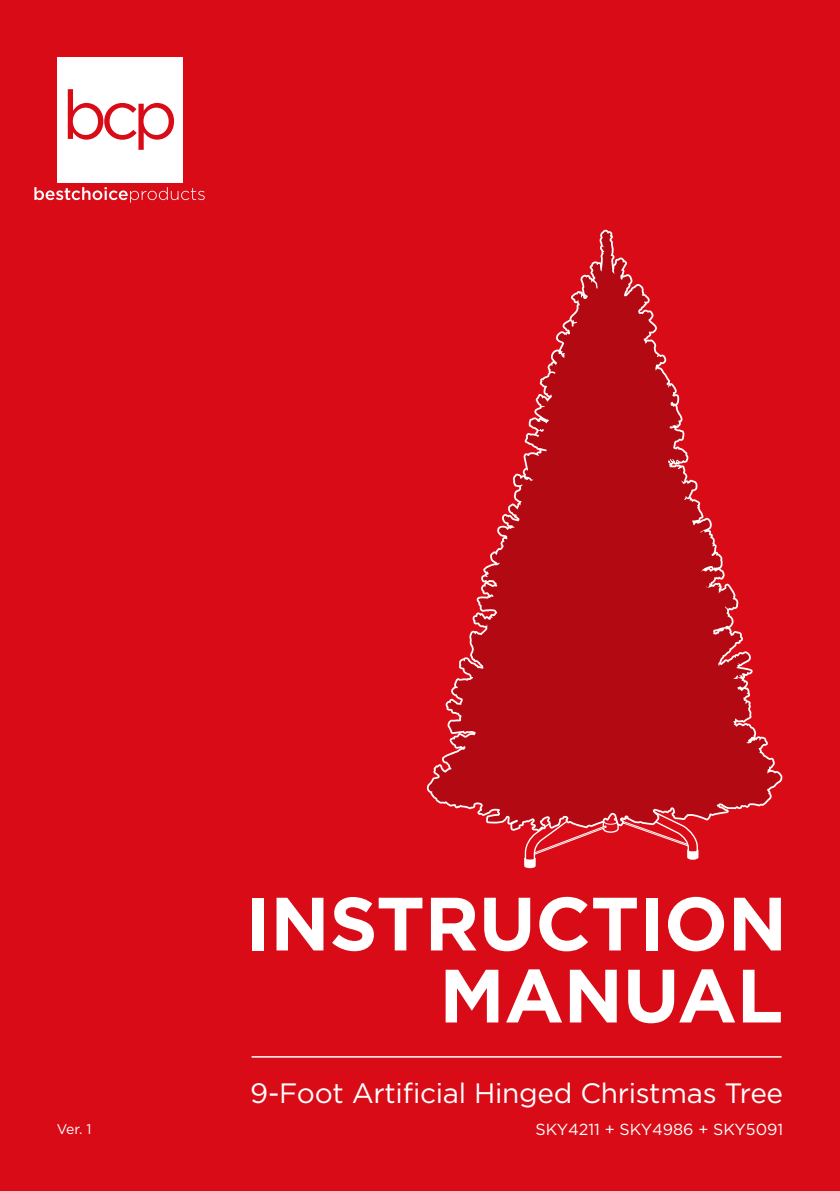
<style>
.page{position:relative;width:840px;height:1191px;background:#fff}
.page>*{position:absolute;margin:0;border:0;box-sizing:border-box;transform-origin:0 0}
.t1{font:700 75.2px/72px "Gotham";letter-spacing:-.005em;color:#fff;text-align:right}
.t2{font:28px "Gotham";letter-spacing:-.01em;color:#fff}
.t3{font:16px "Gotham";color:#fff}
.t4{font:14px "Gotham";color:#fff}
</style>
<div class="page">
<div style="left:0;top:0;width:839px;height:1191px;background:#d90b17"></div>
<hr style="left:251px;top:1056px;width:530px;height:1px;background:#fff">
<div style="left:57px;top:57px;width:125px;height:125px;background:#fff"></div>
<svg style="left:68px;top:89px;width:106px;height:61px"></svg>
<svg style="left:34px;top:187px;width:170px;height:16px"></svg>
<svg style="left:524px;top:831px;width:174px;height:37px"></svg>
<svg style="left:426px;top:230px;width:356px;height:601px;fill:#b30913"></svg>
<h1 class="t1" style="left:245px;top:887px;width:543px">INSTRUCTION<br>MANUAL</h1>
<p class="t2" style="left:250px;top:1074px;width:534px">9-Foot Artificial Hinged Christmas Tree</p>
<p class="t4" style="left:57px;top:1120px;width:36px">Ver. 1</p>
<p class="t3" style="left:535px;top:1119px;width:249px">SKY4211 + SKY4986 + SKY5091</p>
</div>
